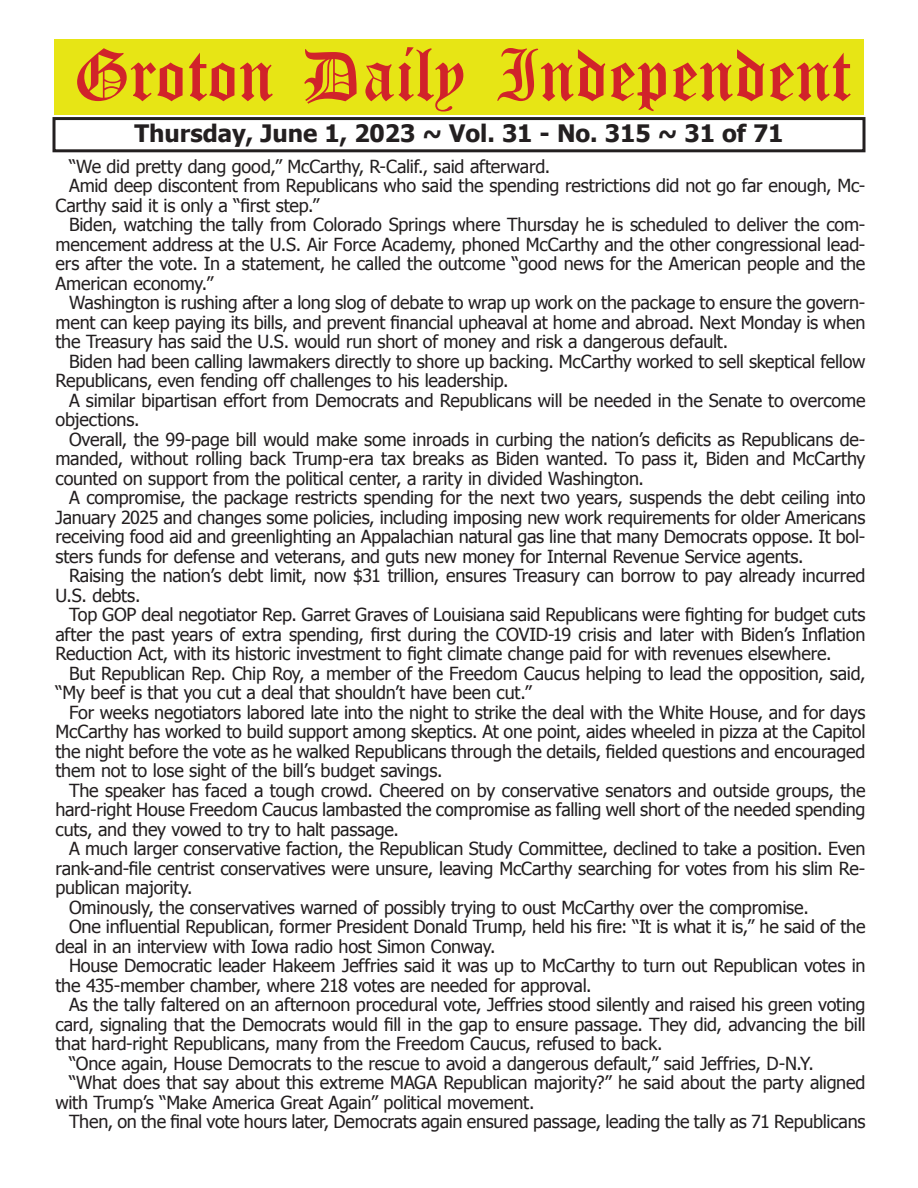
<style>
.page{position:relative;width:918px;height:1188px;background:#fff}
.page>*{position:absolute;margin:0;border:0;box-sizing:border-box;transform-origin:0 0}
.t1{font:54px "Old English Five";color:#d1232a}
.t2{font:700 24px "Tahoma";color:#231f20}
.t3{font:18px "Tahoma";letter-spacing:-.01em;color:#231f20}
</style>
<div class="page">
<div style="left:52px;top:117px;width:814px;height:35px;border:3px solid #231f20"></div>
<div style="left:54px;top:40px;width:810px;height:75px;background:#e7e515"></div>
<h1 class="t1" style="left:73px;top:50px;width:779px">Groton Daily Independent</h1>
<h2 class="t2" style="left:135px;top:116px;width:651px">Thursday, June 1, 2023 ~ Vol. 31 - No. 315 ~ 31 of 71</h2>
<p class="t3" style="left:69px;top:154px;width:483px">“We did pretty dang good,” McCarthy, R-Calif., said afterward.</p>
<p class="t3" style="left:69px;top:174px;width:798px">Amid deep discontent from Republicans who said the spending restrictions did not go far enough, Mc-</p>
<p class="t3" style="left:56px;top:193px;width:265px">Carthy said it is only a “first step.”</p>
<p class="t3" style="left:69px;top:213px;width:798px">Biden, watching the tally from Colorado Springs where Thursday he is scheduled to deliver the com-</p>
<p class="t3" style="left:56px;top:232px;width:812px">mencement address at the U.S. Air Force Academy, phoned McCarthy and the other congressional lead-</p>
<p class="t3" style="left:56px;top:252px;width:811px">ers after the vote. In a statement, he called the outcome “good news for the American people and the</p>
<p class="t3" style="left:56px;top:271px;width:159px">American economy.”</p>
<p class="t3" style="left:69px;top:291px;width:798px">Washington is rushing after a long slog of debate to wrap up work on the package to ensure the govern-</p>
<p class="t3" style="left:56px;top:310px;width:812px">ment can keep paying its bills, and prevent financial upheaval at home and abroad. Next Monday is when</p>
<p class="t3" style="left:56px;top:330px;width:674px">the Treasury has said the U.S. would run short of money and risk a dangerous default.</p>
<p class="t3" style="left:69px;top:349px;width:798px">Biden had been calling lawmakers directly to shore up backing. McCarthy worked to sell skeptical fellow</p>
<p class="t3" style="left:56px;top:369px;width:455px">Republicans, even fending off challenges to his leadership.</p>
<p class="t3" style="left:69px;top:388px;width:798px">A similar bipartisan effort from Democrats and Republicans will be needed in the Senate to overcome</p>
<p class="t3" style="left:56px;top:408px;width:86px">objections.</p>
<p class="t3" style="left:69px;top:427px;width:798px">Overall, the 99-page bill would make some inroads in curbing the nation’s deficits as Republicans de-</p>
<p class="t3" style="left:56px;top:447px;width:812px">manded, without rolling back Trump-era tax breaks as Biden wanted. To pass it, Biden and McCarthy</p>
<p class="t3" style="left:56px;top:466px;width:590px">counted on support from the political center, a rarity in divided Washington.</p>
<p class="t3" style="left:69px;top:486px;width:798px">A compromise, the package restricts spending for the next two years, suspends the debt ceiling into</p>
<p class="t3" style="left:56px;top:505px;width:812px">January 2025 and changes some policies, including imposing new work requirements for older Americans</p>
<p class="t3" style="left:56px;top:525px;width:812px">receiving food aid and greenlighting an Appalachian natural gas line that many Democrats oppose. It bol-</p>
<p class="t3" style="left:56px;top:544px;width:750px">sters funds for defense and veterans, and guts new money for Internal Revenue Service agents.</p>
<p class="t3" style="left:69px;top:564px;width:798px">Raising the nation’s debt limit, now $31 trillion, ensures Treasury can borrow to pay already incurred</p>
<p class="t3" style="left:56px;top:583px;width:87px">U.S. debts.</p>
<p class="t3" style="left:69px;top:603px;width:798px">Top GOP deal negotiator Rep. Garret Graves of Louisiana said Republicans were fighting for budget cuts</p>
<p class="t3" style="left:56px;top:622px;width:811px">after the past years of extra spending, first during the COVID-19 crisis and later with Biden’s Inflation</p>
<p class="t3" style="left:56px;top:642px;width:778px">Reduction Act, with its historic investment to fight climate change paid for with revenues elsewhere.</p>
<p class="t3" style="left:69px;top:661px;width:798px">But Republican Rep. Chip Roy, a member of the Freedom Caucus helping to lead the opposition, said,</p>
<p class="t3" style="left:56px;top:681px;width:478px">“My beef is that you cut a deal that shouldn’t have been cut.”</p>
<p class="t3" style="left:69px;top:700px;width:798px">For weeks negotiators labored late into the night to strike the deal with the White House, and for days</p>
<p class="t3" style="left:56px;top:720px;width:812px">McCarthy has worked to build support among skeptics. At one point, aides wheeled in pizza at the Capitol</p>
<p class="t3" style="left:56px;top:739px;width:812px">the night before the vote as he walked Republicans through the details, fielded questions and encouraged</p>
<p class="t3" style="left:56px;top:759px;width:389px">them not to lose sight of the bill’s budget savings.</p>
<p class="t3" style="left:69px;top:778px;width:798px">The speaker has faced a tough crowd. Cheered on by conservative senators and outside groups, the</p>
<p class="t3" style="left:56px;top:798px;width:812px">hard-right House Freedom Caucus lambasted the compromise as falling well short of the needed spending</p>
<p class="t3" style="left:56px;top:817px;width:345px">cuts, and they vowed to try to halt passage.</p>
<p class="t3" style="left:69px;top:837px;width:798px">A much larger conservative faction, the Republican Study Committee, declined to take a position. Even</p>
<p class="t3" style="left:56px;top:856px;width:812px">rank-and-file centrist conservatives were unsure, leaving McCarthy searching for votes from his slim Re-</p>
<p class="t3" style="left:56px;top:876px;width:139px">publican majority.</p>
<p class="t3" style="left:69px;top:895px;width:741px">Ominously, the conservatives warned of possibly trying to oust McCarthy over the compromise.</p>
<p class="t3" style="left:69px;top:915px;width:798px">One influential Republican, former President Donald Trump, held his fire: “It is what it is,” he said of the</p>
<p class="t3" style="left:56px;top:934px;width:442px">deal in an interview with Iowa radio host Simon Conway.</p>
<p class="t3" style="left:69px;top:954px;width:798px">House Democratic leader Hakeem Jeffries said it was up to McCarthy to turn out Republican votes in</p>
<p class="t3" style="left:56px;top:973px;width:538px">the 435-member chamber, where 218 votes are needed for approval.</p>
<p class="t3" style="left:69px;top:993px;width:798px">As the tally faltered on an afternoon procedural vote, Jeffries stood silently and raised his green voting</p>
<p class="t3" style="left:56px;top:1012px;width:812px">card, signaling that the Democrats would fill in the gap to ensure passage. They did, advancing the bill</p>
<p class="t3" style="left:56px;top:1032px;width:609px">that hard-right Republicans, many from the Freedom Caucus, refused to back.</p>
<p class="t3" style="left:69px;top:1051px;width:747px">“Once again, House Democrats to the rescue to avoid a dangerous default,” said Jeffries, D-N.Y.</p>
<p class="t3" style="left:69px;top:1071px;width:798px">“What does that say about this extreme MAGA Republican majority?” he said about the party aligned</p>
<p class="t3" style="left:56px;top:1090px;width:480px">with Trump’s “Make America Great Again” political movement.</p>
<p class="t3" style="left:69px;top:1110px;width:798px">Then, on the final vote hours later, Democrats again ensured passage, leading the tally as 71 Republicans</p>
</div>
